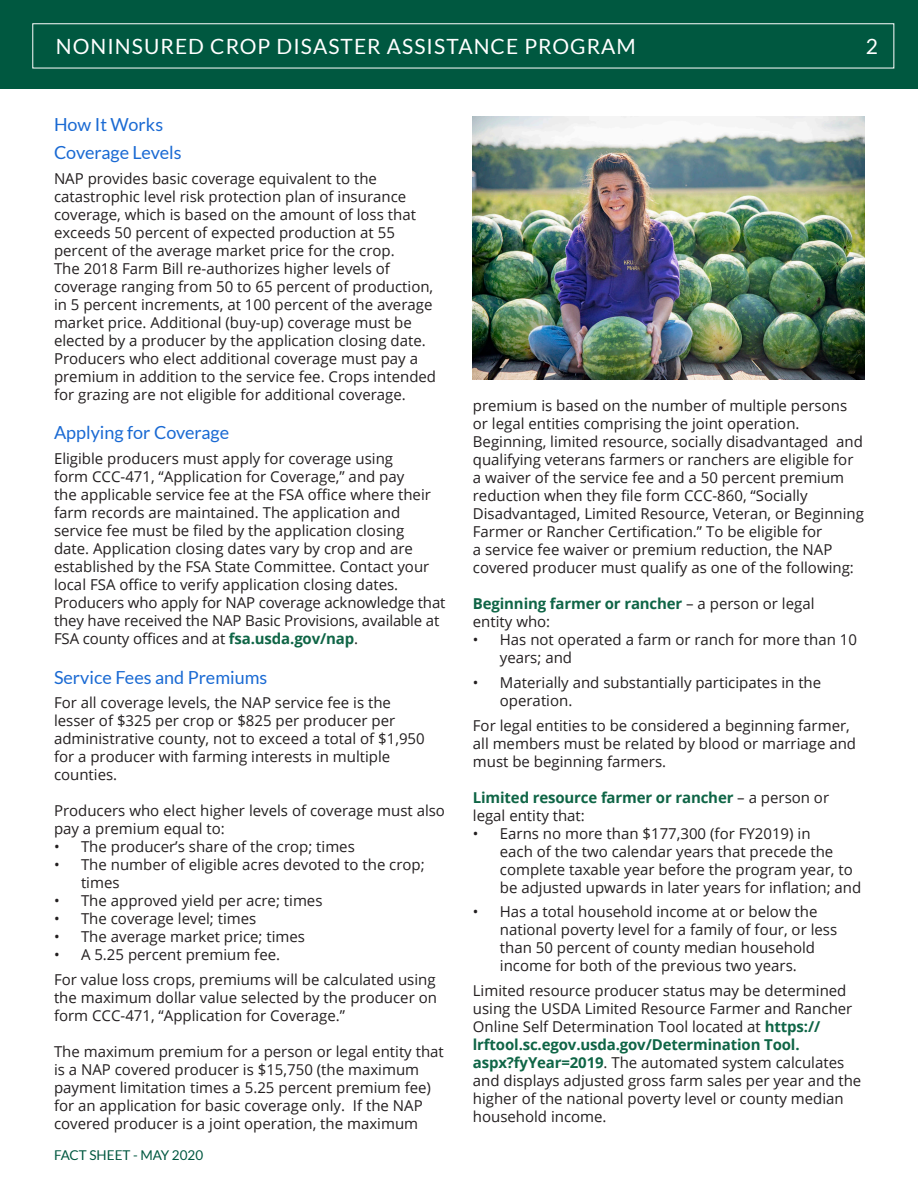
<style>
.page{position:relative;width:918px;height:1188px;background:#fff}
.page>*{position:absolute;margin:0;border:0;box-sizing:border-box;transform-origin:0 0}
.Subheader_1{font:21px "Lato";letter-spacing:.05em;color:#fff}
.Subheader_1-2{font:18px "Lato";color:#1a6ad3}
.Body_Style{font:15px/18px "Open Sans";color:#231f20}
.Body_Style-2{font:700 15px/18px "Open Sans";letter-spacing:-.01em;color:#0f6546}
.Subheader_1-3{font:13.5px "Lato";color:#005840}
.s1{font-weight:700;color:#0f6546}
.s2{font-weight:400;color:#231f20}
</style>
<div class="page">
<div style="left:0;top:0;width:918px;height:89px;background:#005840"></div>
<img style="left:472px;top:116px;width:392px;height:263px">
<p class="Subheader_1" style="left:56px;top:35px;width:582px">NONINSURED CROP DISASTER ASSISTANCE PROGRAM</p>
<p class="Subheader_1" style="left:866px;top:35px;width:14px">2</p>
<p class="Subheader_1-2" style="left:54px;top:114px;width:111px">How It Works</p>
<p class="Subheader_1-2" style="left:54px;top:142px;width:129px">Coverage Levels</p>
<p class="Body_Style" style="left:54px;top:169px;width:363px">NAP provides basic coverage equivalent to the catastrophic level risk protection plan of insurance coverage, which is based on the amount of loss that exceeds 50 percent of expected production at 55 percent of the average market price for the crop.</p>
<p class="Body_Style" style="left:54px;top:259px;width:384px">The 2018 Farm Bill re-authorizes higher levels of coverage ranging from 50 to 65 percent of production, in 5 percent increments, at 100 percent of the average market price. Additional (buy-up) coverage must be elected by a producer by the application closing date.<br>Producers who elect additional coverage must pay a premium in addition to the service fee. Crops intended for grazing are not eligible for additional coverage.</p>
<p class="Subheader_1-2" style="left:54px;top:423px;width:177px">Applying for Coverage</p>
<p class="Body_Style" style="left:54px;top:449px;width:378px">Eligible producers must apply for coverage using form CCC-471, “Application for Coverage,” and pay the applicable service fee at the FSA office where their farm records are maintained. The application and service fee must be filed by the application closing date. Application closing dates vary by crop and are established by the FSA State Committee. Contact your local FSA office to verify application closing dates.</p>
<p class="Body_Style" style="left:54px;top:593px;width:393px">Producers who apply for NAP coverage acknowledge that they have received the NAP Basic Provisions, available at<br>FSA county offices and at <span class="s1">fsa.usda.gov/nap</span>.</p>
<p class="Subheader_1-2" style="left:54px;top:667px;width:215px">Service Fees and Premiums</p>
<p class="Body_Style" style="left:54px;top:694px;width:372px">For all coverage levels, the NAP service fee is the lesser of $325 per crop or $825 per producer per administrative county, not to exceed a total of $1,950 for a producer with farming interests in multiple counties.</p>
<p class="Body_Style" style="left:54px;top:802px;width:393px">Producers who elect higher levels of coverage must also pay a premium equal to:</p>
<p class="Body_Style" style="left:54px;top:838px;width:302px">• The producer’s share of the crop; times</p>
<p class="Body_Style" style="left:81px;top:856px;width:345px;text-indent:-27px">• The number of eligible acres devoted to the crop; times</p>
<p class="Body_Style" style="left:54px;top:892px;width:270px">• The approved yield per acre; times</p>
<p class="Body_Style" style="left:54px;top:910px;width:204px">• The coverage level; times</p>
<p class="Body_Style" style="left:54px;top:928px;width:253px">• The average market price; times</p>
<p class="Body_Style" style="left:54px;top:946px;width:228px">• A 5.25 percent premium fee.</p>
<p class="Body_Style" style="left:54px;top:970px;width:384px;text-align:justify">For value loss crops, premiums will be calculated using the maximum dollar value selected by the producer on form CCC-471, “Application for Coverage.”</p>
<p class="Body_Style" style="left:54px;top:1042px;width:391px">The maximum premium for a person or legal entity that is a NAP covered producer is $15,750 (the maximum payment limitation times a 5.25 percent premium fee) for an application for basic coverage only. If the NAP covered producer is a joint operation, the maximum</p>
<p class="Subheader_1-3" style="left:54px;top:1148px;width:151px">FACT SHEET - MAY 2020</p>
<p class="Body_Style" style="left:473px;top:396px;width:376px">premium is based on the number of multiple persons or legal entities comprising the joint operation.</p>
<p class="Body_Style" style="left:473px;top:432px;width:393px">Beginning, limited resource, socially disadvantaged and qualifying veterans farmers or ranchers are eligible for a waiver of the service fee and a 50 percent premium reduction when they file form CCC-860, “Socially Disadvantaged, Limited Resource, Veteran, or Beginning Farmer or Rancher Certification.” To be eligible for<br>a service fee waiver or premium reduction, the NAP covered producer must qualify as one of the following:</p>
<p class="Body_Style" style="left:473px;top:594px;width:343px"><span class="s1">Beginning farmer or rancher</span> – a person or legal entity who:</p>
<p class="Body_Style" style="left:500px;top:630px;width:359px;text-indent:-27px">• Has not operated a farm or ranch for more than 10 years; and</p>
<p class="Body_Style" style="left:500px;top:673px;width:323px;text-indent:-27px">• Materially and substantially participates in the operation.</p>
<p class="Body_Style" style="left:473px;top:716px;width:385px">For legal entities to be considered a beginning farmer, all members must be related by blood or marriage and must be beginning farmers.</p>
<p class="Body_Style-2" style="left:473px;top:788px;width:358px">Limited resource farmer or rancher <span class="s2">– a person or legal entity that:</span></p>
<p class="Body_Style" style="left:500px;top:824px;width:363px;text-indent:-27px">• Earns no more than $177,300 (for FY2019) in<br>each of the two calendar years that precede the complete taxable year before the program year, to be adjusted upwards in later years for inflation; and</p>
<p class="Body_Style" style="left:500px;top:902px;width:339px;text-indent:-27px">• Has a total household income at or below the national poverty level for a family of four, or less than 50 percent of county median household income for both of the previous two years.</p>
<p class="Body_Style" style="left:473px;top:981px;width:390px">Limited resource producer status may be determined using the USDA Limited Resource Farmer and Rancher Online Self Determination Tool located at <span class="s1">https:// lrftool.sc.egov.usda.gov/Determination Tool. aspx?fyYear=2019</span>. The automated system calculates and displays adjusted gross farm sales per year and the higher of the national poverty level or county median household income.</p>
</div>
